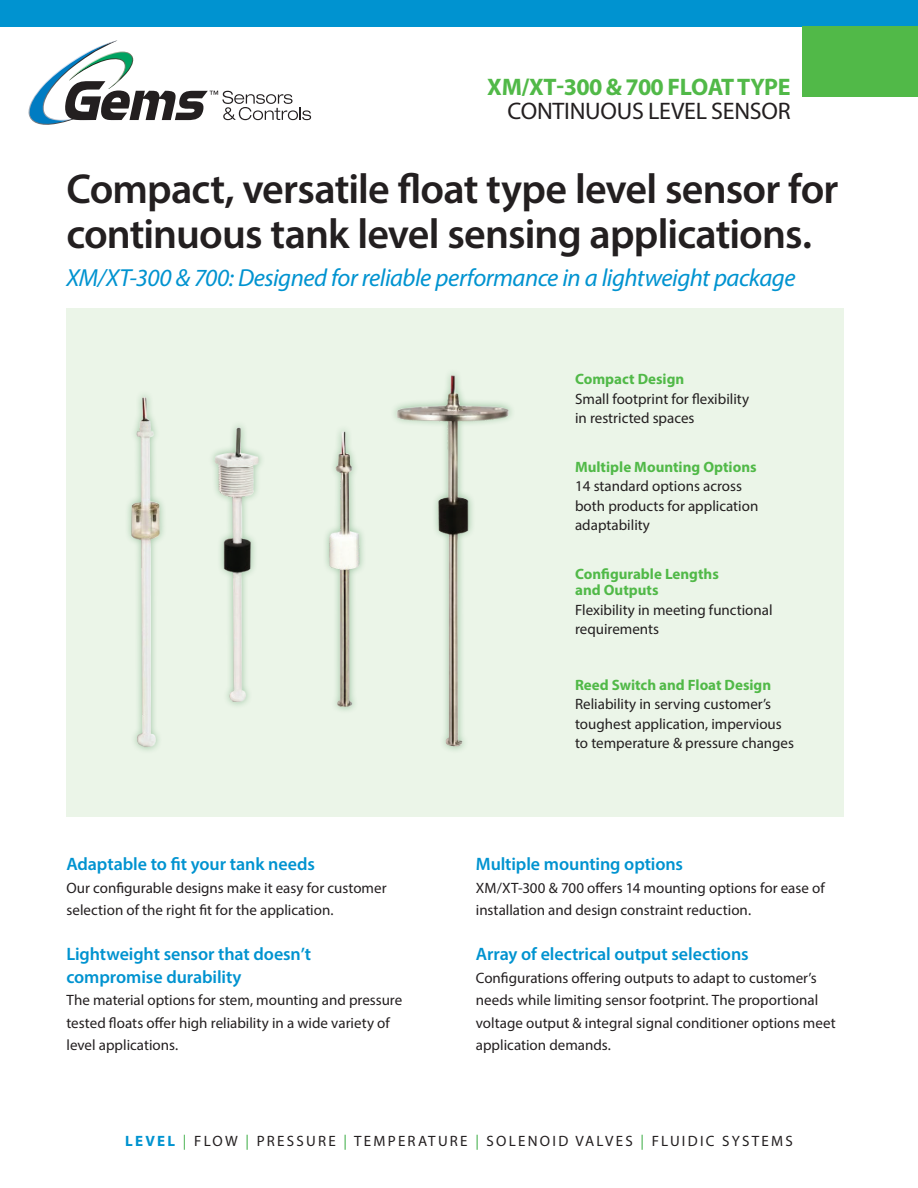
<style>
.page{position:relative;width:918px;height:1188px;background:#fff}
.page>*{position:absolute;margin:0;border:0;box-sizing:border-box;transform-origin:0 0}
.t1{font:600 42px/45px "Myriad Pro";letter-spacing:-.02em;color:#231f20}
.t2{font:italic 24.75px "Myriad Pro";letter-spacing:-.02em;color:#0093d0}
.t3{font:700 24px "Myriad Pro";letter-spacing:-.03em;color:#51b948}
.t4{font:24px "Myriad Pro";letter-spacing:-.01em;color:#231f20}
.t5{font:600 18px/22.5px "Myriad Pro";letter-spacing:-.005em;color:#0093d0}
.t6{font:15px/22.5px "Myriad Pro";color:#231f20}
.t7{font:700 15px/16.5px "Myriad Pro";color:#51b948}
.t8{font:15px "Myriad Pro";letter-spacing:.15em;color:#231f20}
.s1{font-weight:700;color:#0093d0}
.s2{color:#40ae49}
</style>
<div class="page">
<div style="left:0;top:0;width:918px;height:26px;background:#0093d0"></div>
<div style="left:802px;top:26px;width:116px;height:70px;background:#51b948"></div>
<svg style="left:28px;top:41px;width:283px;height:84px"></svg>
<div style="left:66px;top:308px;width:778px;height:508px;background:#ebf5e8"></div>
<img style="left:128px;top:373px;width:384px;height:378px">
<p class="t3" style="left:487px;top:71px;width:305px">XM/XT-300 &amp; 700 FLOAT TYPE</p>
<p class="t4" style="left:508px;top:96px;width:285px">CONTINUOUS LEVEL SENSOR</p>
<p class="t1" style="left:66px;top:166px;width:774px">Compact, versatile float type level sensor for continuous tank level sensing applications.</p>
<p class="t2" style="left:66px;top:262px;width:731px">XM/XT-300 &amp; 700: Designed for reliable performance in a lightweight package</p>
<p class="t7" style="left:575px;top:370px;width:111px">Compact Design</p>
<p class="t6" style="left:575px;top:389px;width:175px;line-height:19.5px">Small footprint for flexibility in restricted spaces</p>
<p class="t7" style="left:575px;top:458px;width:183px">Multiple Mounting Options</p>
<p class="t6" style="left:575px;top:476px;width:185px;line-height:19.5px">14 standard options across both products for application adaptability</p>
<p class="t7" style="left:575px;top:565px;width:145px">Configurable Lengths and Outputs</p>
<p class="t6" style="left:575px;top:600px;width:199px;line-height:19.5px">Flexibility in meeting functional requirements</p>
<p class="t5" style="left:66px;top:853px;width:250px">Adaptable to fit your tank needs</p>
<p class="t6" style="left:66px;top:876px;width:322px">Our configurable designs make it easy for customer selection of the right fit for the application.</p>
<p class="t5" style="left:66px;top:943px;width:246px">Lightweight sensor that doesn’t compromise durability</p>
<p class="t6" style="left:66px;top:989px;width:337px">The material options for stem, mounting and pressure tested floats offer high reliability in a wide variety of level applications.</p>
<p class="t7" style="left:575px;top:676px;width:198px">Reed Switch and Float Design</p>
<p class="t6" style="left:575px;top:694px;width:221px;line-height:19.5px">Reliability in serving customer’s toughest application, impervious to temperature &amp; pressure changes</p>
<p class="t5" style="left:476px;top:853px;width:209px">Multiple mounting options</p>
<p class="t6" style="left:476px;top:876px;width:350px">XM/XT-300 &amp; 700 offers 14 mounting options for ease of installation and design constraint reduction.</p>
<p class="t5" style="left:476px;top:943px;width:274px">Array of electrical output selections</p>
<p class="t6" style="left:476px;top:966px;width:361px">Configurations offering outputs to adapt to customer’s needs while limiting sensor footprint. The proportional voltage output &amp; integral signal conditioner options meet application demands.</p>
<p class="t8" style="left:125px;top:1132px;width:669px"><span class="s1">LEVEL</span> <span class="s2">|</span> FLOW <span class="s2">|</span> PRESSURE <span class="s2">|</span> TEMPERATURE <span class="s2">|</span> SOLENOID VALVES <span class="s2">|</span> FLUIDIC SYSTEMS</p>
</div>
